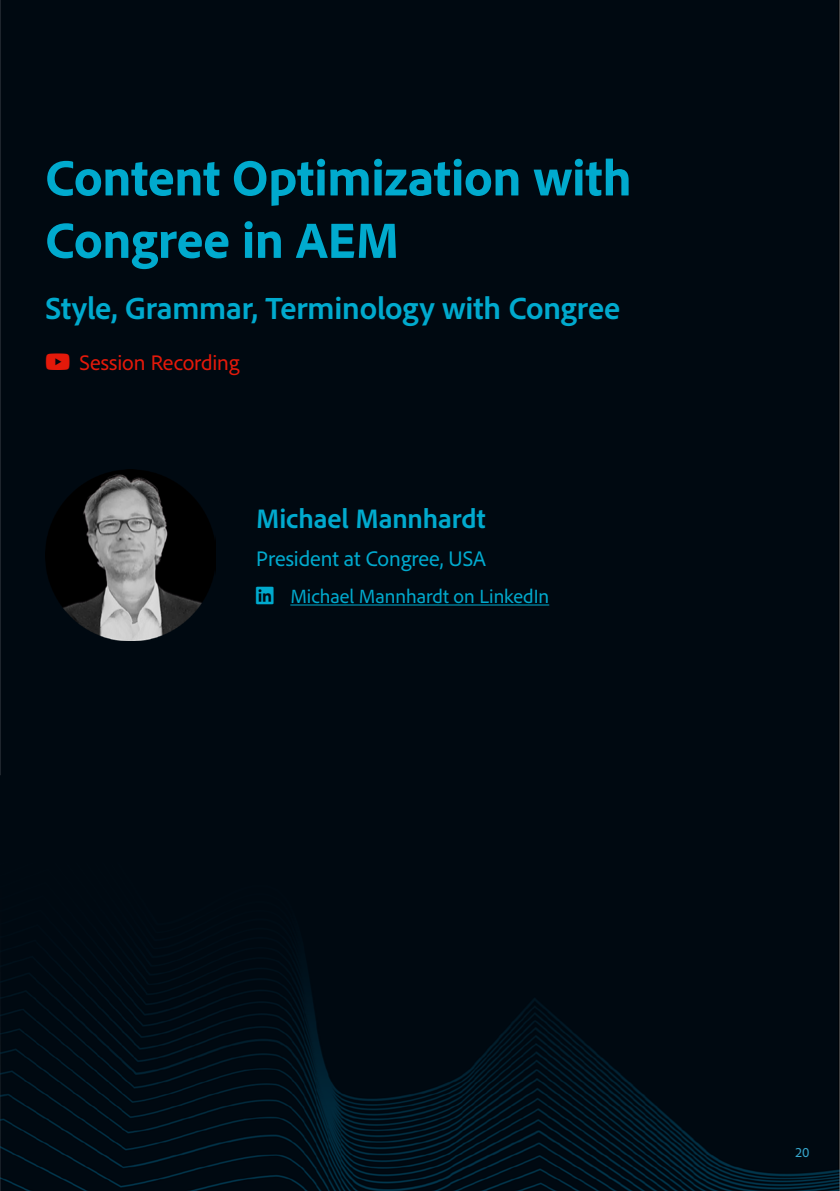
<style>
.page{position:relative;width:840px;height:1191px;background:#fff}
.page>*{position:absolute;margin:0;border:0;box-sizing:border-box;transform-origin:0 0}
.Session-Title{font:800 52px/62.4px "Adobe Clean";letter-spacing:-.005em;color:#00aace}
.Session-Subtitle{font:700 32px "Adobe Clean";letter-spacing:-.005em;color:#00aace}
.Speaker-Name{font:700 28px "Adobe Clean";letter-spacing:-.005em;color:#00aace}
.Speaker-Short-Info{font:22px "Adobe Clean";color:#00aace}
.YouTube-Link{font:22px "Adobe Clean";letter-spacing:-.005em;color:#e4190a}
.t1{font:20px "Adobe Clean";letter-spacing:-.005em;color:#00aace}
.t2{font:14px "Adobe Clean";color:#36a6cc}
</style>
<div class="page">
<div style="left:0;top:0;width:839px;height:1191px;background:#000911"></div>
<img style="left:45px;top:470px;width:170px;height:170px">
<hr style="left:290px;top:604px;width:259px;height:1px;background:#00aace">
<svg style="left:46px;top:353px;width:23px;height:17px"></svg>
<svg style="left:256px;top:586px;width:18px;height:18px"></svg>
<h1 class="Session-Title" style="left:45px;top:145px;width:587px">Content Optimization with<br>Congree in AEM</h1>
<h2 class="Session-Subtitle" style="left:45px;top:287px;width:576px">Style, Grammar, Terminology with Congree</h2>
<p class="YouTube-Link" style="left:79px;top:348px;width:161px">Session Recording</p>
<p class="Speaker-Name" style="left:256px;top:500px;width:230px">Michael Mannhardt</p>
<p class="Speaker-Short-Info" style="left:256px;top:544px;width:231px">President at Congree, USA</p>
<p class="t1" style="left:290px;top:583px;width:260px">Michael Mannhardt on LinkedIn</p>
<p class="t2" style="left:795px;top:1143px;width:15px">20</p>
</div>
